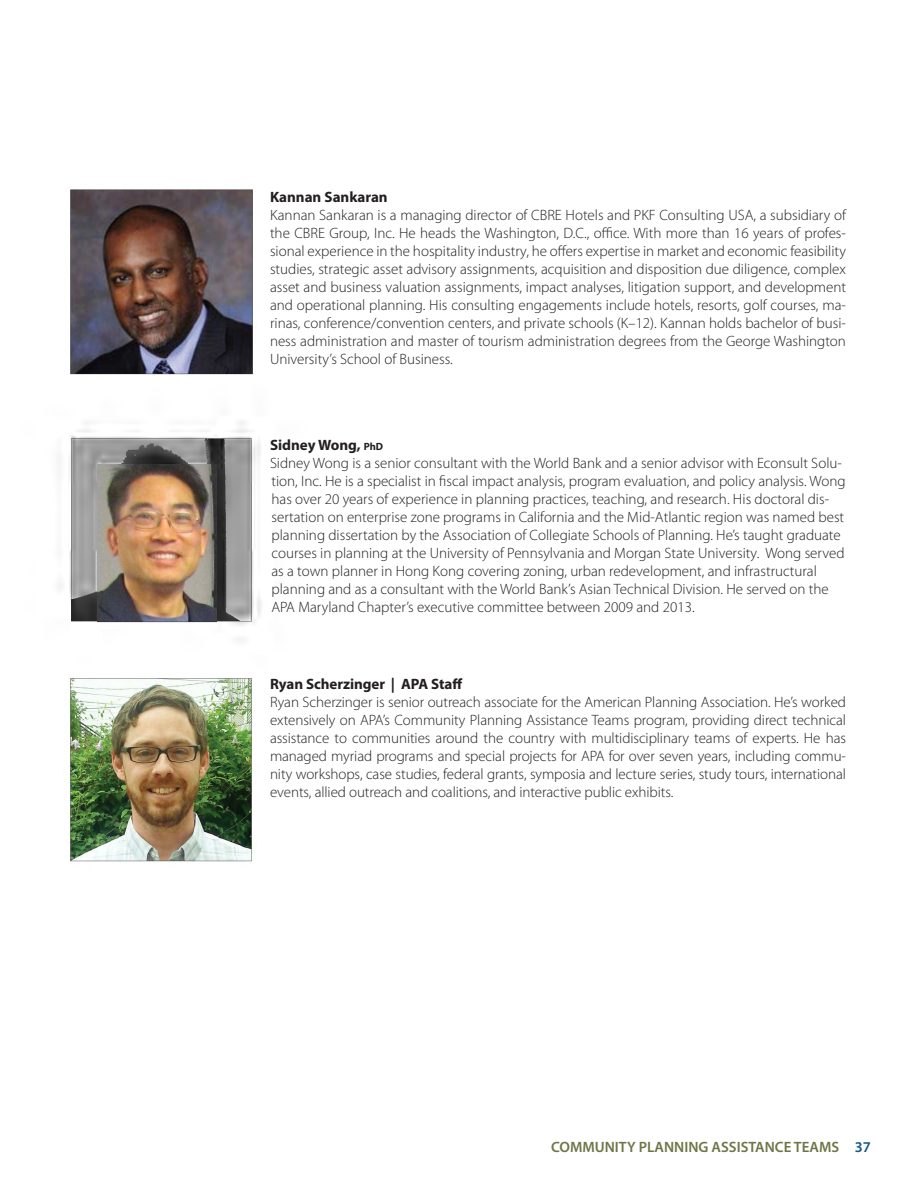
<style>
.page{position:relative;width:918px;height:1188px;background:#fff}
.page>*{position:absolute;margin:0;border:0;box-sizing:border-box;transform-origin:0 0}
.t1{font:300 15px/18px "Myriad Pro";color:#231f20;text-align:justify}
.t2{font:700 15px "Myriad Pro";letter-spacing:-.005em;color:#231f20}
.t3{font:600 15px "Myriad Pro";color:#6d7645}
.s1{font-weight:700}
.s2{font-weight:700;font-size:10.5px}
.s3{color:#115889}
</style>
<div class="page">
<img style="left:58px;top:421px;width:204px;height:220px">
<img style="left:70px;top:189px;width:183px;height:186px">
<img style="left:97px;top:465px;width:120px;height:163px">
<img style="left:70px;top:678px;width:182px;height:184px">
<p class="t2" style="left:270px;top:187px;width:119px">Kannan Sankaran</p>
<p class="t1" style="left:270px;top:206px;width:578px">Kannan Sankaran is a managing director of CBRE Hotels and PKF Consulting USA, a subsidiary of the CBRE Group, Inc. He heads the Washington, D.C., office. With more than 16 years of profes&shy;sional experience in the hospitality industry, he offers expertise in market and economic feasibility studies, strategic asset advisory assignments, acquisition and disposition due diligence, complex asset and business valuation assignments, impact analyses, litigation support, and development and operational planning. His consulting engagements include hotels, resorts, golf courses, ma&shy;rinas, conference/convention centers, and private schools (K–12). Kannan holds bachelor of busi&shy;ness administration and master of tourism administration degrees from the George Washington University’s School of Business.</p>
<p class="t1" style="left:270px;top:436px;width:577px;text-align:left"><span class="s1">Sidney Wong,</span> <span class="s2">p</span><span class="s2">h</span><span class="s2">d<br></span>Sidney Wong is a senior consultant with the World Bank and a senior advisor with Econsult Solu&shy;tion, Inc. He is a specialist in fiscal impact analysis, program evaluation, and policy analysis. Wong has over 20 years of experience in planning practices, teaching, and research. His doctoral dis&shy;sertation on enterprise zone programs in California and the Mid-Atlantic region was named best planning dissertation by the Association of Collegiate Schools of Planning. He’s taught graduate courses in planning at the University of Pennsylvania and Morgan State University. Wong served as a town planner in Hong Kong covering zoning, urban redevelopment, and infrastructural planning and as a consultant with the World Bank’s Asian Technical Division. He served on the APA Maryland Chapter’s executive committee between 2009 and 2013.</p>
<p class="t2" style="left:270px;top:674px;width:194px">Ryan Scherzinger | APA Staff</p>
<p class="t1" style="left:270px;top:693px;width:578px">Ryan Scherzinger is senior outreach associate for the American Planning Association. He’s worked extensively on APA’s Community Planning Assistance Teams program, providing direct technical assistance to communities around the country with multidisciplinary teams of experts. He has managed myriad programs and special projects for APA for over seven years, including commu&shy;nity workshops, case studies, federal grants, symposia and lecture series, study tours, international events, allied outreach and coalitions, and interactive public exhibits.</p>
<p class="t3" style="left:551px;top:1139px;width:321px">COMMUNITY PLANNING ASSISTANCE TEAMS <span class="s3">37</span></p>
</div>
